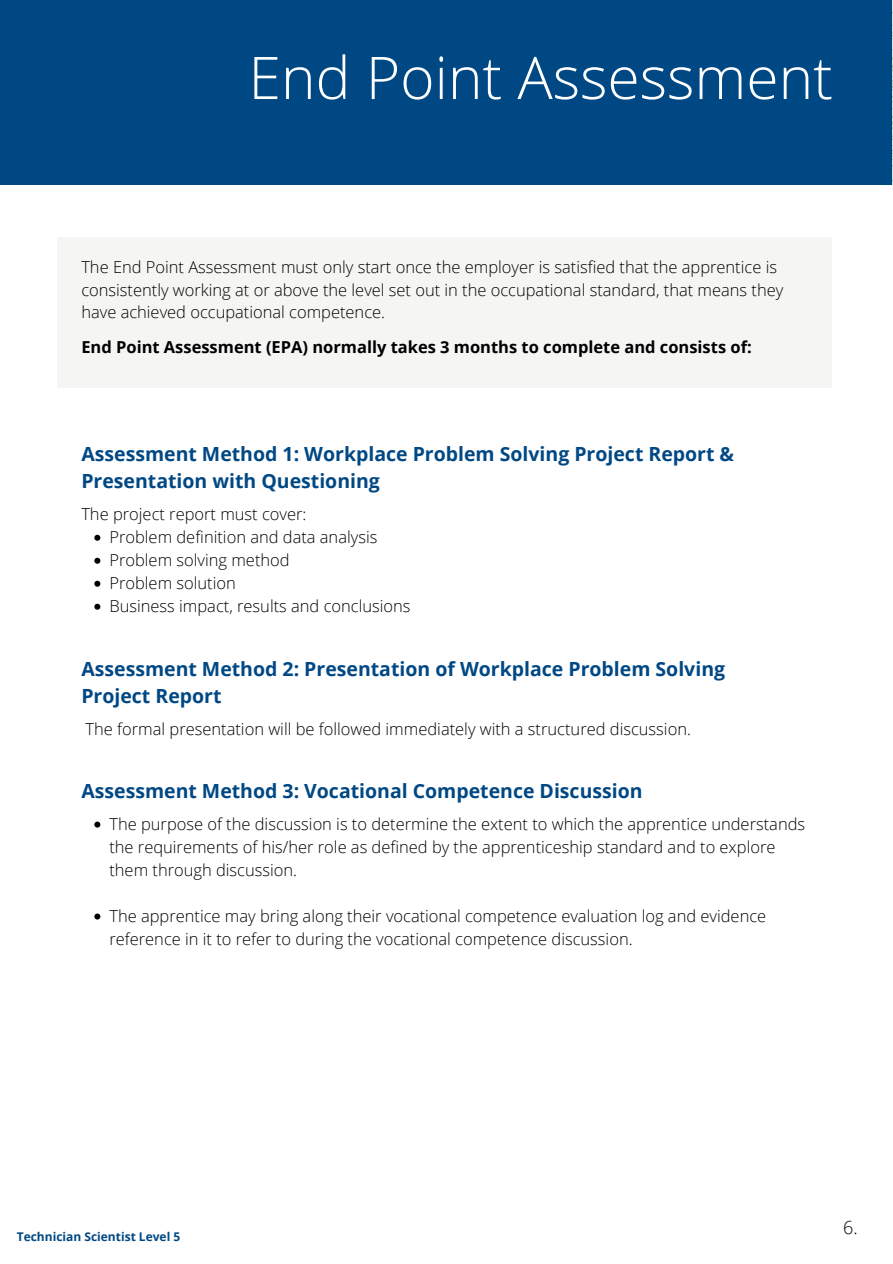
<style>
.page{position:relative;width:893px;height:1264px;background:#fff}
.page>*{position:absolute;margin:0;border:0;box-sizing:border-box;transform-origin:0 0}
.t1{font:300 58.8px "Open Sans";color:#fff}
.t2{font:700 19.5px/27px "Open Sans";color:#004884}
.t3{font:300 18px "Open Sans";color:#000}
.t4{font:300 16.5px/23px "Open Sans";color:#000}
.t5{font:700 16.5px "Open Sans";color:#000}
.t6{font:700 12px "Open Sans";color:#004884}
</style>
<div class="page">
<div style="left:0;top:0;width:891px;height:185px;background:#004884"></div>
<div style="left:57px;top:237px;width:774px;height:150px;background:#f5f6f3"></div>
<svg style="left:94px;top:534px;width:6px;height:6px"></svg>
<svg style="left:94px;top:557px;width:6px;height:6px"></svg>
<svg style="left:94px;top:580px;width:6px;height:6px"></svg>
<svg style="left:94px;top:603px;width:6px;height:6px"></svg>
<svg style="left:94px;top:821px;width:6px;height:6px"></svg>
<svg style="left:94px;top:913px;width:6px;height:6px"></svg>
<h1 class="t1" style="left:248px;top:36px;width:586px">End Point Assessment</h1>
<p class="t4" style="left:81px;top:255px;width:703px;line-height:22.5px">The End Point Assessment must only start once the employer is satisfied that the apprentice is consistently working at or above the level set out in the occupational standard, that means they have achieved occupational competence.</p>
<p class="t5" style="left:81px;top:335px;width:671px">End Point Assessment (EPA) normally takes 3 months to complete and consists of:</p>
<p class="t2" style="left:81px;top:440px;width:654px">Assessment Method 1: Workplace Problem Solving Project Report &amp;<br>Presentation with Questioning</p>
<p class="t4" style="left:81px;top:502px;width:226px">The project report must cover:</p>
<p class="t4" style="left:109px;top:525px;width:303px">Problem definition and data analysis<br>Problem solving method<br>Problem solution<br>Business impact, results and conclusions</p>
<p class="t2" style="left:81px;top:654px;width:645px">Assessment Method 2: Presentation of Workplace Problem Solving<br>Project Report</p>
<p class="t4" style="left:86px;top:716px;width:606px">The formal presentation will be followed immediately with a structured discussion.</p>
<p class="t2" style="left:81px;top:777px;width:562px">Assessment Method 3: Vocational Competence Discussion</p>
<p class="t4" style="left:109px;top:812px;width:697px">The purpose of the discussion is to determine the extent to which the apprentice understands the requirements of his/her role as defined by the apprenticeship standard and to explore them through discussion.</p>
<p class="t4" style="left:109px;top:904px;width:658px">The apprentice may bring along their vocational competence evaluation log and evidence reference in it to refer to during the vocational competence discussion.</p>
<p class="t6" style="left:17px;top:1227px;width:165px">Technician Scientist Level 5</p>
<p class="t3" style="left:843px;top:1214px;width:16px">6.</p>
</div>
